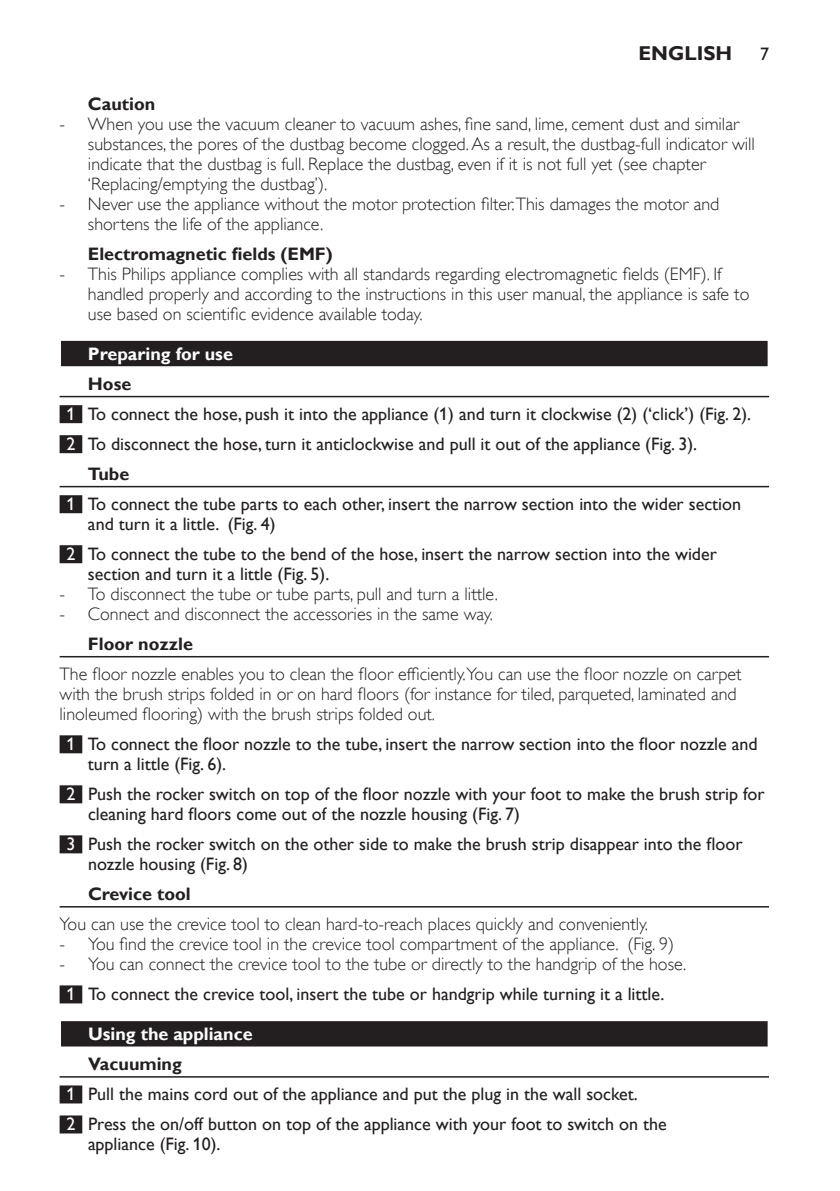
<style>
.page{position:relative;width:840px;height:1191px;background:#fff}
.page>*{position:absolute;margin:0;border:0;box-sizing:border-box;transform-origin:0 0}
.t1{font:700 20px "Gill Sans Alt One WGL";color:#231f20}
.t2{font:18px/20px "Gill Sans Alt One WGL Light";color:#231f20}
.t3{font:18px/30px "Gill Sans Alt One WGL";color:#231f20}
.t4{font:700 18px "Gill Sans Alt One WGL";color:#231f20}
.t5{font:700 18px "Gill Sans Alt One WGL";color:#fff}
.s1{color:#fff}
.s2{font-weight:700}
</style>
<div class="page">
<div style="left:60px;top:340px;width:708px;height:28px;background:#cccbcb"></div>
<div style="left:61px;top:341px;width:706px;height:25px;background:#231f20"></div>
<hr style="left:60px;top:396px;width:708px;height:1px;background:#231f20">
<div style="left:60px;top:405px;width:22px;height:18px;background:#231f20"></div>
<div style="left:60px;top:435px;width:22px;height:18px;background:#231f20"></div>
<hr style="left:60px;top:486px;width:708px;height:1px;background:#231f20">
<div style="left:60px;top:495px;width:22px;height:18px;background:#231f20"></div>
<div style="left:60px;top:545px;width:22px;height:18px;background:#231f20"></div>
<hr style="left:60px;top:656px;width:708px;height:1px;background:#231f20">
<div style="left:60px;top:735px;width:22px;height:18px;background:#231f20"></div>
<div style="left:60px;top:785px;width:22px;height:18px;background:#231f20"></div>
<div style="left:60px;top:835px;width:22px;height:18px;background:#231f20"></div>
<hr style="left:60px;top:906px;width:708px;height:1px;background:#231f20">
<div style="left:60px;top:985px;width:22px;height:18px;background:#231f20"></div>
<div style="left:60px;top:1020px;width:708px;height:28px;background:#8a8888"></div>
<div style="left:61px;top:1021px;width:706px;height:25px;background:#231f20"></div>
<hr style="left:60px;top:1076px;width:708px;height:1px;background:#231f20">
<div style="left:60px;top:1085px;width:22px;height:18px;background:#231f20"></div>
<div style="left:60px;top:1115px;width:22px;height:18px;background:#231f20"></div>
<p class="t1" style="left:638px;top:40px;width:95px">English</p>
<p class="t3" style="left:759px;top:39px;width:10px">7</p>
<p class="t4" style="left:88px;top:92px;width:69px">Caution</p>
<p class="t2" style="left:88px;top:114px;width:668px;text-indent:-28px">- When you use the vacuum cleaner to vacuum ashes, fine sand, lime, cement dust and similar substances, the pores of the dustbag become clogged. As a result, the dustbag-full indicator will indicate that the dustbag is full. Replace the dustbag, even if it is not full yet (see chapter ‘Replacing/emptying the dustbag’).</p>
<p class="t2" style="left:88px;top:194px;width:632px;text-indent:-28px">- Never use the appliance without the motor protection filter.This damages the motor and shortens the life of the appliance.</p>
<p class="t4" style="left:88px;top:242px;width:246px">Electromagnetic fields (EMF)</p>
<p class="t2" style="left:88px;top:264px;width:662px;text-indent:-28px">- This Philips appliance complies with all standards regarding electromagnetic fields (EMF). If handled properly and according to the instructions in this user manual, the appliance is safe to use based on scientific evidence available today.</p>
<p class="t5" style="left:88px;top:342px;width:146px">Preparing for use</p>
<p class="t4" style="left:88px;top:372px;width:45px">Hose</p>
<p class="t3" style="left:66px;top:399px;width:686px"><span class="s1">1</span> To connect the hose, push it into the appliance (1) and turn it clockwise (2) (‘click’) (Fig. 2).</p>
<p class="t3" style="left:66px;top:429px;width:632px"><span class="s1">2</span> To disconnect the hose, turn it anticlockwise and pull it out of the appliance (Fig. 3).</p>
<p class="t4" style="left:88px;top:462px;width:43px">Tube</p>
<p class="t3" style="left:66px;top:489px;width:675px"><span class="s1">1</span> To connect the tube parts to each other, insert the narrow section into the wider section</p>
<p class="t3" style="left:66px;top:509px;width:651px;text-indent:22px">and turn it a little. (Fig. 4)<br><span class="s1">2</span> To connect the tube to the bend of the hose, insert the narrow section into the wider</p>
<p class="t3" style="left:88px;top:559px;width:243px">section and turn it a little (Fig. 5).</p>
<p class="t2" style="left:60px;top:584px;width:439px">- To disconnect the tube or tube parts, pull and turn a little.</p>
<p class="t2" style="left:60px;top:604px;width:434px">- Connect and disconnect the accessories in the same way.</p>
<p class="t4" style="left:88px;top:632px;width:106px">Floor nozzle</p>
<p class="t2" style="left:60px;top:664px;width:683px">The floor nozzle enables you to clean the floor efficiently.You can use the floor nozzle on carpet with the brush strips folded in or on hard floors (for instance for tiled, parqueted, laminated and linoleumed flooring) with the brush strips folded out.</p>
<p class="t3" style="left:88px;top:734px;width:671px;line-height:20px;text-indent:-22px"><span class="s1">1</span> To connect the floor nozzle to the tube, insert the narrow section into the floor nozzle and turn a little (Fig. 6).</p>
<p class="t3" style="left:88px;top:784px;width:677px;line-height:20px;text-indent:-22px"><span class="s1">2</span> Push the rocker switch on top of the floor nozzle with your foot to make the brush strip for cleaning hard floors come out of the nozzle housing (Fig. 7)</p>
<p class="t3" style="left:88px;top:834px;width:655px;line-height:20px;text-indent:-22px"><span class="s1">3</span> Push the rocker switch on the other side to make the brush strip disappear into the floor nozzle housing (Fig. 8)</p>
<p class="t4" style="left:88px;top:882px;width:104px">Crevice tool</p>
<p class="t2" style="left:60px;top:914px;width:589px">You can use the crevice tool to clean hard-to-reach places quickly and conveniently.</p>
<p class="t2" style="left:60px;top:934px;width:615px">- You find the crevice tool in the crevice tool compartment of the appliance. (Fig. 9)</p>
<p class="t2" style="left:60px;top:954px;width:628px">- You can connect the crevice tool to the tube or directly to the handgrip of the hose.</p>
<p class="t3" style="left:66px;top:979px;width:599px"><span class="s1">1</span> To connect the crevice tool, insert the tube or handgrip while turning it a little.</p>
<p class="t5" style="left:88px;top:1022px;width:166px">Using the appliance</p>
<p class="t3" style="left:66px;top:1049px;width:601px;text-indent:22px"><span class="s2">Vacuuming<br></span><span class="s1">1</span> Pull the mains cord out of the appliance and put the plug in the wall socket.<br><span class="s1">2</span> Press the on/off button on top of the appliance with your foot to switch on the</p>
<p class="t3" style="left:88px;top:1129px;width:134px">appliance (Fig. 10).</p>
</div>
